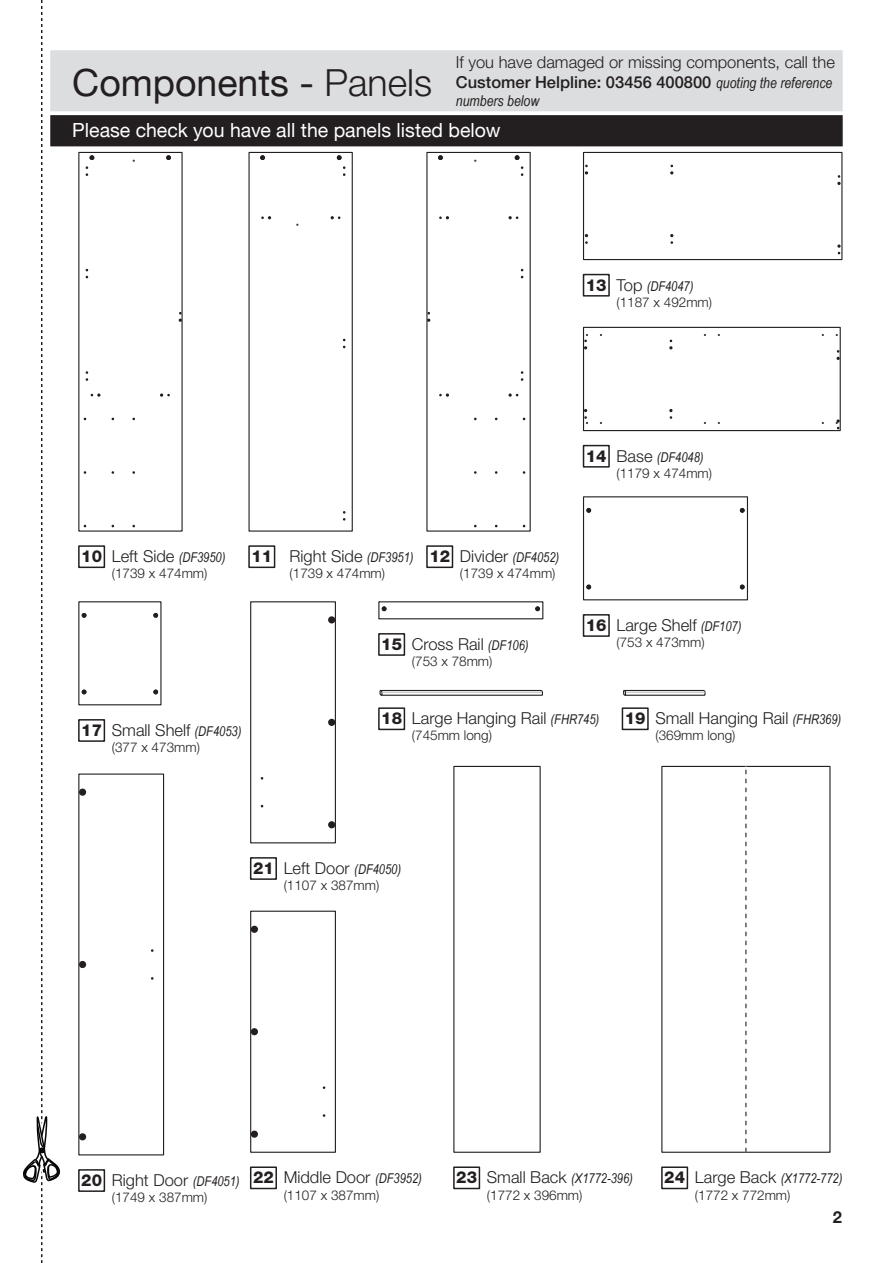
<style>
.page{position:relative;width:893px;height:1263px;background:#fff}
.page>*{position:absolute;margin:0;border:0;box-sizing:border-box;transform-origin:0 0}
.t1{font:37.5px "Helvetica Neue CE";color:#231f20}
.t2{font:19.5px "Helvetica Neue CE";color:#fff}
.t3{font:300 16.5px/19.8px "Helvetica Neue CE";color:#231f20}
.t4{font:800 16.5px "Helvetica Neue CE";color:#231f20}
.t5{font:700 16.5px "Helvetica Neue CE";color:#231f20}
.t6{font:italic 15px "Arial Narrow";color:#231f20}
.t7{font:300 13.5px/16.2px "Helvetica Neue CE";color:#231f20}
.s1{font-weight:500}
.s2{font-family:"Arial Narrow";font-weight:400;font-style:italic;font-size:15px}
.s3{font-weight:300}
.s4{font-size:16.5px}
.s5{font-family:"Arial Narrow";font-weight:400;font-style:italic}
.s6{font-family:"Arial Narrow";font-weight:400;font-style:italic;font-size:13.5px}
.s7{font-weight:800}
</style>
<div class="page">
<div style="left:51px;top:116px;width:791px;height:30px;background:#231f20"></div>
<div style="left:50px;top:115px;width:793px;height:31px;border:2px solid #231f20"></div>
<div style="left:51px;top:51px;width:791px;height:60px;background:#dcdddf"></div>
<div style="left:50px;top:50px;width:793px;height:61px;border:2px solid #dcdddf"></div>
<svg style="left:23px;top:0;width:43px;height:1263px"></svg>
<div style="left:78px;top:545px;width:27px;height:23px;border:2px solid #231f20"></div>
<div style="left:248px;top:545px;width:27px;height:23px;border:2px solid #231f20"></div>
<div style="left:426px;top:545px;width:27px;height:23px;border:2px solid #231f20"></div>
<div style="left:78px;top:719px;width:27px;height:23px;border:2px solid #231f20"></div>
<svg style="left:166px;top:155px;width:5px;height:5px"></svg>
<svg style="left:90px;top:155px;width:4px;height:5px"></svg>
<svg style="left:86px;top:166px;width:2px;height:10px"></svg>
<svg style="left:179px;top:312px;width:3px;height:10px"></svg>
<div style="left:248px;top:152px;width:105px;height:380px;border:1px solid #231f20"></div>
<svg style="left:260px;top:155px;width:5px;height:5px"></svg>
<svg style="left:337px;top:155px;width:5px;height:5px"></svg>
<svg style="left:343px;top:166px;width:2px;height:10px"></svg>
<svg style="left:86px;top:371px;width:2px;height:10px"></svg>
<svg style="left:86px;top:269px;width:2px;height:9px"></svg>
<svg style="left:91px;top:393px;width:10px;height:4px"></svg>
<svg style="left:160px;top:393px;width:10px;height:4px"></svg>
<div style="left:426px;top:152px;width:105px;height:380px;border:1px solid #231f20"></div>
<svg style="left:438px;top:155px;width:5px;height:5px"></svg>
<svg style="left:515px;top:155px;width:4px;height:5px"></svg>
<svg style="left:521px;top:166px;width:2px;height:10px"></svg>
<svg style="left:427px;top:312px;width:3px;height:10px"></svg>
<svg style="left:521px;top:371px;width:2px;height:10px"></svg>
<svg style="left:521px;top:269px;width:2px;height:9px"></svg>
<svg style="left:508px;top:393px;width:10px;height:4px"></svg>
<svg style="left:439px;top:393px;width:10px;height:4px"></svg>
<svg style="left:331px;top:216px;width:9px;height:3px"></svg>
<svg style="left:261px;top:216px;width:10px;height:3px"></svg>
<svg style="left:343px;top:511px;width:2px;height:10px"></svg>
<svg style="left:343px;top:339px;width:2px;height:9px"></svg>
<svg style="left:508px;top:216px;width:10px;height:3px"></svg>
<svg style="left:439px;top:216px;width:10px;height:3px"></svg>
<div style="left:583px;top:152px;width:259px;height:108px;border:1px solid #231f20"></div>
<svg style="left:837px;top:175px;width:4px;height:10px"></svg>
<svg style="left:837px;top:244px;width:4px;height:10px"></svg>
<svg style="left:585px;top:165px;width:3px;height:10px"></svg>
<svg style="left:585px;top:234px;width:3px;height:10px"></svg>
<svg style="left:670px;top:165px;width:3px;height:10px"></svg>
<svg style="left:670px;top:234px;width:3px;height:10px"></svg>
<div style="left:583px;top:327px;width:258px;height:104px;border:1px solid #231f20"></div>
<svg style="left:669px;top:340px;width:4px;height:9px"></svg>
<svg style="left:669px;top:409px;width:4px;height:10px"></svg>
<svg style="left:836px;top:350px;width:4px;height:10px"></svg>
<svg style="left:584px;top:333px;width:4px;height:16px"></svg>
<svg style="left:584px;top:409px;width:4px;height:16px"></svg>
<svg style="left:835px;top:419px;width:5px;height:10px"></svg>
<div style="left:583px;top:614px;width:27px;height:23px;border:2px solid #231f20"></div>
<div style="left:583px;top:496px;width:165px;height:104px;border:1px solid #231f20"></div>
<svg style="left:740px;top:508px;width:5px;height:5px"></svg>
<svg style="left:740px;top:585px;width:5px;height:4px"></svg>
<svg style="left:586px;top:508px;width:5px;height:5px"></svg>
<svg style="left:586px;top:585px;width:5px;height:4px"></svg>
<svg style="left:153px;top:613px;width:5px;height:5px"></svg>
<svg style="left:153px;top:690px;width:5px;height:4px"></svg>
<svg style="left:82px;top:613px;width:4px;height:5px"></svg>
<svg style="left:82px;top:690px;width:4px;height:4px"></svg>
<div style="left:378px;top:601px;width:165px;height:18px;border:1px solid #231f20"></div>
<svg style="left:382px;top:606px;width:4px;height:5px"></svg>
<svg style="left:535px;top:606px;width:5px;height:5px"></svg>
<div style="left:661px;top:766px;width:169px;height:387px;border:1px solid #231f20"></div>
<svg style="left:745px;top:766px;width:1px;height:386px"></svg>
<div style="left:583px;top:274px;width:27px;height:23px;border:2px solid #231f20"></div>
<div style="left:583px;top:445px;width:27px;height:23px;border:2px solid #231f20"></div>
<div style="left:378px;top:633px;width:27px;height:23px;border:2px solid #231f20"></div>
<div style="left:250px;top:857px;width:27px;height:23px;border:2px solid #231f20"></div>
<div style="left:250px;top:1166px;width:27px;height:23px;border:2px solid #231f20"></div>
<div style="left:78px;top:1169px;width:27px;height:23px;border:2px solid #231f20"></div>
<div style="left:453px;top:1166px;width:27px;height:23px;border:2px solid #231f20"></div>
<div style="left:661px;top:1166px;width:27px;height:23px;border:2px solid #231f20"></div>
<div style="left:378px;top:707px;width:27px;height:23px;border:2px solid #231f20"></div>
<svg style="left:379px;top:689px;width:164px;height:7px"></svg>
<hr style="left:382px;top:692px;width:160px;height:1px;background:#bcbdc0">
<div style="left:622px;top:707px;width:27px;height:23px;border:2px solid #231f20"></div>
<svg style="left:623px;top:689px;width:83px;height:7px"></svg>
<hr style="left:626px;top:692px;width:78px;height:1px;background:#bcbdc0">
<div style="left:250px;top:601px;width:86px;height:242px;border:1px solid #231f20"></div>
<div style="left:328px;top:821px;width:7px;height:7px;border:2px solid #231f20;border-radius:50%"></div>
<div style="left:328px;top:719px;width:7px;height:7px;border:2px solid #231f20;border-radius:50%"></div>
<div style="left:328px;top:616px;width:7px;height:7px;border:2px solid #231f20;border-radius:50%"></div>
<div style="left:78px;top:773px;width:86px;height:382px;border:1px solid #231f20"></div>
<div style="left:79px;top:788px;width:7px;height:8px;border:2px solid #231f20;border-radius:50%"></div>
<div style="left:79px;top:1133px;width:7px;height:7px;border:2px solid #231f20;border-radius:50%"></div>
<div style="left:79px;top:961px;width:7px;height:7px;border:2px solid #231f20;border-radius:50%"></div>
<div style="left:250px;top:911px;width:86px;height:242px;border:1px solid #231f20"></div>
<div style="left:251px;top:1130px;width:7px;height:8px;border:2px solid #231f20;border-radius:50%"></div>
<div style="left:251px;top:1028px;width:7px;height:7px;border:2px solid #231f20;border-radius:50%"></div>
<div style="left:251px;top:926px;width:7px;height:7px;border:2px solid #231f20;border-radius:50%"></div>
<p class="t3" style="left:456px;top:52px;width:380px">If you have damaged or missing components, call the<br><span class="s1">Customer Helpline: 03456 400800</span> <span class="s2">quoting the reference</span></p>
<p class="t6" style="left:456px;top:90px;width:85px">numbers below</p>
<p class="t1" style="left:72px;top:60px;width:361px">Components - <span class="s3">Panels</span></p>
<p class="t2" style="left:72px;top:119px;width:430px">Please check you have all the panels listed below</p>
<p class="t4" style="left:586px;top:275px;width:22px">13</p>
<p class="t7" style="left:616px;top:278px;width:97px"><span class="s4">Top</span> <span class="s5">(DF4047) </span>(1187 x 492mm)</p>
<p class="t3" style="left:112px;top:546px;width:115px">Left Side <span class="s6">(DF3950)</span></p>
<p class="t7" style="left:112px;top:565px;width:97px">(1739 x 474mm)</p>
<p class="t3" style="left:290px;top:546px;width:125px">Right Side <span class="s6">(DF3951)</span></p>
<p class="t7" style="left:290px;top:565px;width:97px">(1739 x 474mm)</p>
<p class="t4" style="left:81px;top:546px;width:22px">10</p>
<p class="t4" style="left:251px;top:546px;width:22px">11</p>
<p class="t4" style="left:429px;top:546px;width:22px">12</p>
<p class="t7" style="left:460px;top:549px;width:101px"><span class="s4">Divider</span> <span class="s5">(DF4052) </span>(1739 x 474mm)</p>
<p class="t4" style="left:381px;top:634px;width:22px">15</p>
<p class="t3" style="left:412px;top:634px;width:118px">Cross Rail <span class="s6">(DF106)</span></p>
<p class="t7" style="left:412px;top:653px;width:82px">(753 x 78mm)</p>
<p class="t4" style="left:586px;top:446px;width:22px">14</p>
<p class="t7" style="left:616px;top:449px;width:97px"><span class="s4">Base</span> <span class="s5">(DF4048) </span>(1179 x 474mm)</p>
<p class="t3" style="left:586px;top:615px;width:157px"><span class="s7">16</span> Large Shelf <span class="s6">(DF107)</span></p>
<p class="t7" style="left:616px;top:634px;width:90px">(753 x 473mm)</p>
<p class="t4" style="left:81px;top:720px;width:22px">17</p>
<p class="t3" style="left:112px;top:720px;width:131px">Small Shelf <span class="s6">(DF4053)</span></p>
<p class="t7" style="left:112px;top:739px;width:90px">(377 x 473mm)</p>
<p class="t4" style="left:381px;top:708px;width:22px">18</p>
<p class="t3" style="left:655px;top:708px;width:187px">Small Hanging Rail <span class="s6">(FHR369)</span></p>
<p class="t7" style="left:655px;top:727px;width:82px">(369mm long)</p>
<p class="t3" style="left:412px;top:708px;width:189px">Large Hanging Rail <span class="s6">(FHR745)</span></p>
<p class="t7" style="left:412px;top:727px;width:82px">(745mm long)</p>
<p class="t4" style="left:625px;top:708px;width:22px">19</p>
<p class="t4" style="left:253px;top:858px;width:22px">21</p>
<p class="t3" style="left:284px;top:858px;width:119px">Left Door <span class="s6">(DF4050)</span></p>
<p class="t7" style="left:284px;top:877px;width:97px">(1107 x 387mm)</p>
<p class="t7" style="left:487px;top:1170px;width:147px"><span class="s4">Small Back</span> <span class="s5">(X1772-396) </span>(1772 x 396mm)</p>
<p class="t7" style="left:695px;top:1170px;width:149px"><span class="s4">Large Back</span> <span class="s5">(X1772-772) </span>(1772 x 772mm)</p>
<p class="t3" style="left:284px;top:1167px;width:140px">Middle Door <span class="s6">(DF3952)</span></p>
<p class="t7" style="left:284px;top:1186px;width:97px">(1107 x 387mm)</p>
<p class="t4" style="left:81px;top:1170px;width:22px">20</p>
<p class="t4" style="left:253px;top:1167px;width:22px">22</p>
<p class="t4" style="left:456px;top:1167px;width:22px">23</p>
<p class="t4" style="left:664px;top:1167px;width:22px">24</p>
<p class="t3" style="left:112px;top:1170px;width:129px">Right Door <span class="s6">(DF4051)</span></p>
<p class="t7" style="left:112px;top:1189px;width:97px">(1749 x 387mm)</p>
<p class="t5" style="left:833px;top:1207px;width:11px">2</p>
</div>
